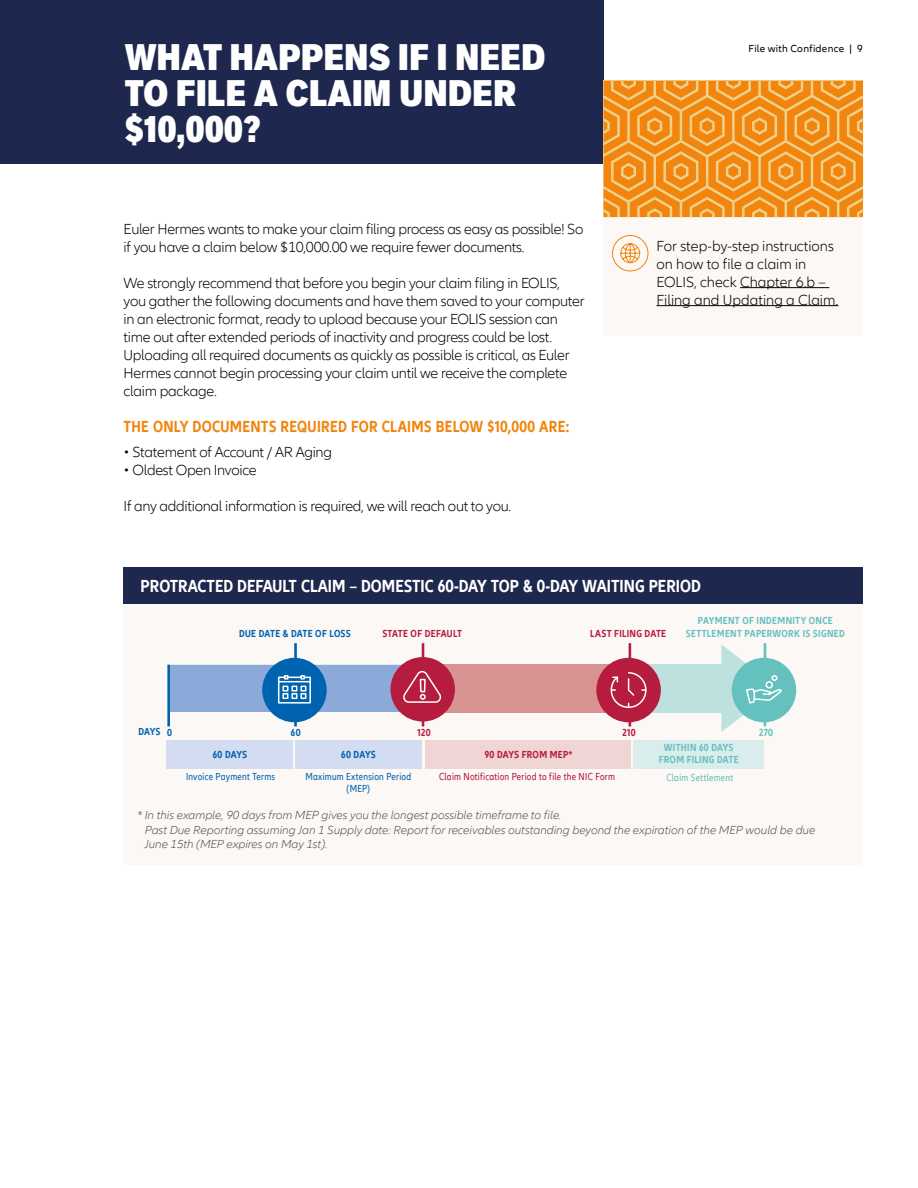
<style>
.page{position:relative;width:918px;height:1188px;background:#fff}
.page>*{position:absolute;margin:0;border:0;box-sizing:border-box;transform-origin:0 0}
.t1{font:900 condensed 36px/36px "Applied Sans Pro";color:#fff}
.t2{font:700 condensed 18px "Allianz Neo";color:#fff}
.t3{font:700 condensed 16.5px "Allianz Neo";letter-spacing:.015em;color:#f1850d}
.t4{font:300 15px/18px "Allianz Neo";letter-spacing:-.02em;color:#000}
.t5{font:300 15px/18px "Allianz Neo";color:#000}
.t6{font:italic 300 12px/14.4px "Allianz Neo";color:#565656}
.t7{font:700 condensed 10.5px/13.5px "Allianz Neo";letter-spacing:.03em;color:#65c1be;text-align:center}
.t8{font:700 condensed 10.5px "Allianz Neo";letter-spacing:.02em;color:#b61c3e}
.t9{font:condensed 10.5px "Allianz Neo";letter-spacing:.025em;color:#0063af}
.t10{font:condensed 10.5px "Allianz Neo";letter-spacing:.025em;color:#b61c3e}
.t11{font:700 condensed 10.5px "Allianz Neo";letter-spacing:.015em;color:#0063af}
.t12{font:10.5px "Allianz Neo";letter-spacing:.025em;color:#000}
.t13{font:condensed 10.5px "Allianz Neo";letter-spacing:.025em;color:#65c1be}
</style>
<div class="page">
<div style="left:0;top:0;width:604px;height:163px;background:#1e284e"></div>
<div style="left:124px;top:575px;width:739px;height:290px;background:#fcf8f6"></div>
<div style="left:124px;top:568px;width:739px;height:36px;background:#1e284e"></div>
<div style="left:633px;top:740px;width:131px;height:29px;background:#daeded"></div>
<div style="left:167px;top:740px;width:126px;height:29px;background:#d3dcf1"></div>
<div style="left:296px;top:740px;width:126px;height:29px;background:#d3dcf1"></div>
<div style="left:425px;top:740px;width:206px;height:29px;background:#efd5d3"></div>
<div style="left:168px;top:665px;width:255px;height:47px;background:#8baada"></div>
<div style="left:424px;top:664px;width:204px;height:48px;background:#d99392"></div>
<div style="left:619px;top:664px;width:128px;height:48px;background:#bee1e0"></div>
<hr style="left:764px;top:643px;width:2px;height:83px;background:#65c1be">
<hr style="left:294px;top:643px;width:3px;height:83px;background:#0063af">
<hr style="left:167px;top:665px;width:3px;height:61px;background:#0063af">
<hr style="left:422px;top:643px;width:2px;height:83px;background:#b61c3e">
<hr style="left:629px;top:643px;width:2px;height:83px;background:#b61c3e">
<div style="left:262px;top:658px;width:65px;height:64px;background:#0063af;border-radius:50%"></div>
<svg style="left:278px;top:675px;width:33px;height:29px"></svg>
<div style="left:390px;top:657px;width:65px;height:65px;background:#b61c3e;border-radius:50%"></div>
<svg style="left:403px;top:670px;width:39px;height:33px"></svg>
<div style="left:596px;top:658px;width:65px;height:64px;background:#b61c3e;border-radius:50%"></div>
<svg style="left:610px;top:672px;width:37px;height:37px"></svg>
<div style="left:732px;top:658px;width:64px;height:64px;background:#65c1be;border-radius:50%"></div>
<svg style="left:721px;top:644px;width:62px;height:88px"></svg>
<div style="left:604px;top:217px;width:259px;height:119px;background:#fcf8f6"></div>
<svg style="left:604px;top:81px;width:259px;height:136px;background:#f0972c"></svg>
<div style="left:612px;top:235px;width:36px;height:36px;border:1px solid #f1850d;border-radius:50%"></div>
<svg style="left:620px;top:243px;width:21px;height:21px"></svg>
<hr style="left:740px;top:287px;width:89px;height:1px;background:#000">
<hr style="left:657px;top:305px;width:181px;height:1px;background:#000">
<h1 class="t1" style="left:125px;top:38px;width:422px">WHAT HAPPENS IF I NEED<br>TO FILE A CLAIM UNDER $10,000?</h1>
<p class="t4" style="left:124px;top:221px;width:461px">Euler Hermes wants to make your claim filing process as easy as possible! So if you have a claim below $10,000.00 we require fewer documents.</p>
<p class="t4" style="left:124px;top:275px;width:463px">We strongly recommend that before you begin your claim filing in EOLIS, you gather the following documents and have them saved to your computer in an electronic format, ready to upload because your EOLIS session can time out after extended periods of inactivity and progress could be lost.<br>Uploading all required documents as quickly as possible is critical, as Euler Hermes cannot begin processing your claim until we receive the complete claim package.</p>
<p class="t3" style="left:124px;top:417px;width:447px">THE ONLY DOCUMENTS REQUIRED FOR CLAIMS BELOW $10,000 ARE:</p>
<p class="t4" style="left:124px;top:443px;width:210px">• Statement of Account / AR Aging</p>
<p class="t4" style="left:124px;top:461px;width:134px">• Oldest Open Invoice</p>
<p class="t4" style="left:124px;top:497px;width:389px">If any additional information is required, we will reach out to you.</p>
<p class="t12" style="left:748px;top:43px;width:116px">File with Confidence | 9</p>
<p class="t5" style="left:657px;top:237px;width:183px">For step-by-step instructions on how to file a claim in<br>EOLIS, check Chapter 6.b –<br>Filing and Updating a Claim.</p>
<p class="t2" style="left:141px;top:575px;width:562px">PROTRACTED DEFAULT CLAIM – DOMESTIC 60-DAY TOP &amp; 0-DAY WAITING PERIOD</p>
<p class="t11" style="left:239px;top:628px;width:113px">DUE DATE &amp; DATE OF LOSS</p>
<p class="t8" style="left:382px;top:628px;width:81px">STATE OF DEFAULT</p>
<p class="t8" style="left:590px;top:628px;width:77px">LAST FILING DATE</p>
<p class="t7" style="left:686px;top:614px;width:160px">PAYMENT OF INDEMNITY ONCE<br>SETTLEMENT PAPERWORK IS SIGNED</p>
<p class="t11" style="left:138px;top:726px;width:35px">DAYS 0</p>
<p class="t11" style="left:291px;top:726px;width:11px">60</p>
<p class="t8" style="left:417px;top:726px;width:15px">120</p>
<p class="t8" style="left:623px;top:726px;width:15px">210</p>
<p class="t7" style="left:759px;top:726px;width:16px">270</p>
<p class="t11" style="left:213px;top:748px;width:36px">60 DAYS</p>
<p class="t11" style="left:341px;top:748px;width:36px">60 DAYS</p>
<p class="t8" style="left:485px;top:748px;width:89px">90 DAYS FROM MEP*</p>
<p class="t7" style="left:659px;top:742px;width:81px;line-height:12px">WITHIN 60 DAYS<br>FROM FILING DATE</p>
<p class="t9" style="left:305px;top:770px;width:107px">Maximum Extension Period</p>
<p class="t10" style="left:439px;top:770px;width:177px">Claim Notification Period to file the NIC Form</p>
<p class="t13" style="left:666px;top:772px;width:68px">Claim Settlement</p>
<p class="t9" style="left:347px;top:782px;width:25px">(MEP)</p>
<p class="t9" style="left:186px;top:770px;width:91px">Invoice Payment Terms</p>
<p class="t6" style="left:145px;top:808px;width:672px;text-indent:-8px">* In this example, 90 days from MEP gives you the longest possible timeframe to file.<br>Past Due Reporting assuming Jan 1 Supply date: Report for receivables outstanding beyond the expiration of the MEP would be due<br>June 15th (MEP expires on May 1st).</p>
</div>
